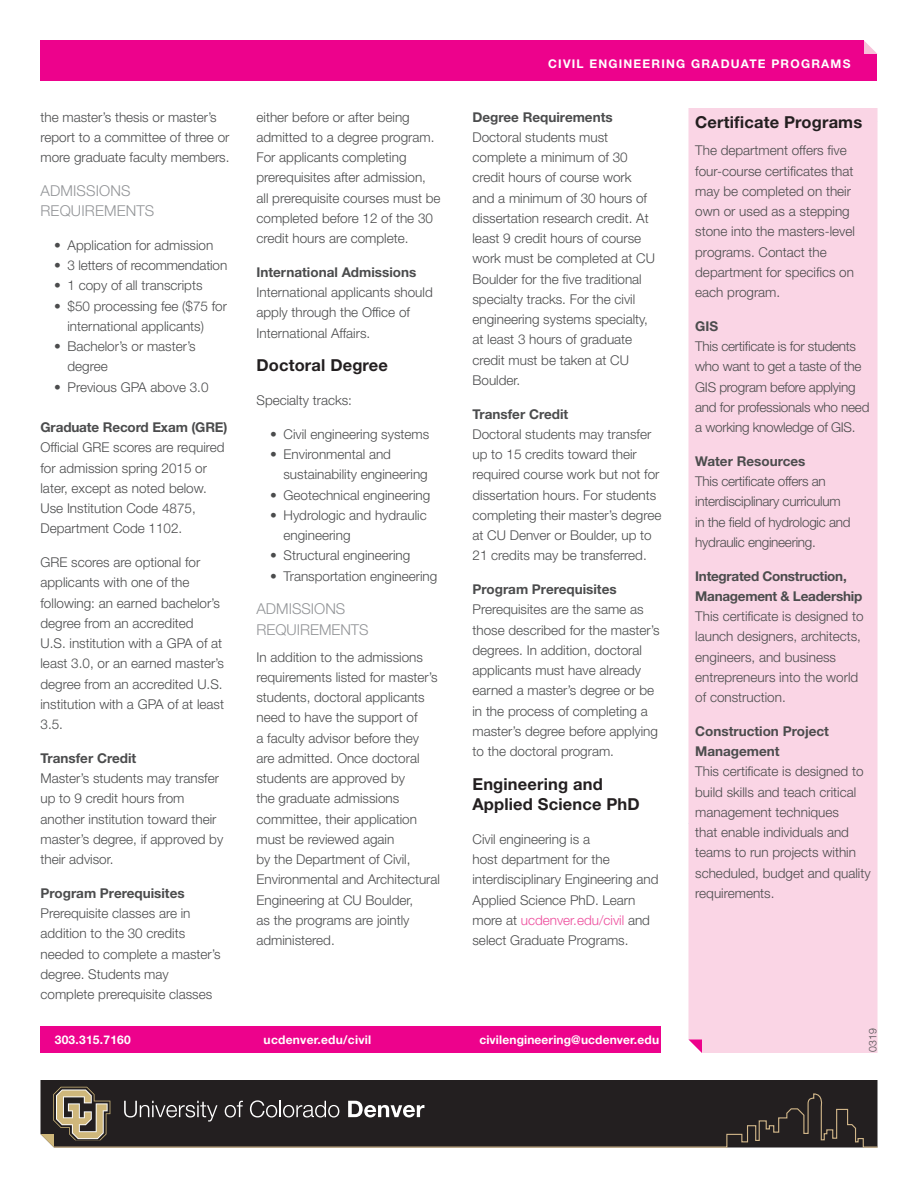
<style>
.page{position:relative;width:918px;height:1188px;background:#fff}
.page>*{position:absolute;margin:0;border:0;box-sizing:border-box;transform-origin:0 0}
.body_02{font:700 16.5px/20.2px "Helvetica Neue LT Std";letter-spacing:.01em;color:#231f20}
.body_02-2{font:300 15px/20.2px "Helvetica Neue LT Std";letter-spacing:.005em;color:#939598}
.body_02-3{font:300 13.5px/20.2px "Helvetica Neue LT Std";color:#4b4c4d}
.body_02-4{font:300 13.5px/20.2px "Helvetica Neue LT Std";letter-spacing:-.02em;color:#4b4c4d}
.body_02-5{font:700 12px "Helvetica Neue LT Std";letter-spacing:.02em;color:#fff}
.body_02-6{font:700 12px "Helvetica Neue LT Std";letter-spacing:.1em;color:#fff}
.body_03{font:300 10.5px "Helvetica Neue LT Std";color:#4b4c4d}
.s1{font-weight:700}
.s2{color:#ed4c9c}
</style>
<div class="page">
<div style="left:40px;top:1026px;width:622px;height:27px;background:#ed028c"></div>
<div style="left:40px;top:40px;width:838px;height:41px;background:#ed028c"></div>
<svg style="left:864px;top:40px;width:14px;height:14px"></svg>
<div style="left:688px;top:108px;width:190px;height:945px;background:#fad5e5"></div>
<svg style="left:688px;top:1040px;width:14px;height:13px"></svg>
<div style="left:40px;top:1080px;width:838px;height:13px;background:#231f20"></div>
<div style="left:110px;top:1093px;width:768px;height:55px;background:#231f20"></div>
<svg style="left:40px;top:1087px;width:70px;height:61px;background:#726856"></svg>
<svg style="left:124px;top:1101px;width:93px;height:21px;background:#4b4849"></svg>
<svg style="left:225px;top:1101px;width:18px;height:17px"></svg>
<svg style="left:250px;top:1100px;width:89px;height:18px;background:#545152"></svg>
<svg style="left:348px;top:1101px;width:76px;height:16px"></svg>
<p class="body_02-3" style="left:40px;top:106px;width:191px">the master’s thesis or master’s report to a committee of three or more graduate faculty members.</p>
<p class="body_02-2" style="left:40px;top:180px;width:115px">ADMISSIONS<br>REQUIREMENTS</p>
<p class="body_02-3" style="left:54px;top:235px;width:161px">• Application for admission</p>
<p class="body_02-3" style="left:54px;top:255px;width:175px">• 3 letters of recommendation</p>
<p class="body_02-3" style="left:54px;top:275px;width:150px">• 1 copy of all transcripts</p>
<p class="body_02-3" style="left:68px;top:295px;width:161px;text-indent:-14px">• $50 processing fee ($75 for international applicants)</p>
<p class="body_02-3" style="left:68px;top:336px;width:130px;text-indent:-14px">• Bachelor’s or master’s degree</p>
<p class="body_02-3" style="left:54px;top:376px;width:156px">• Previous GPA above 3.0</p>
<p class="body_02-3" style="left:40px;top:417px;width:189px"><span class="s1">Graduate Record Exam (GRE)<br></span>Official GRE scores are required for admission spring 2015 or later, except as noted below.<br>Use Institution Code 4875,<br>Department Code 1102.</p>
<p class="body_02-3" style="left:40px;top:552px;width:185px">GRE scores are optional for applicants with one of the following: an earned bachelor’s degree from an accredited<br>U.S. institution with a GPA of at least 3.0, or an earned master’s degree from an accredited U.S. institution with a GPA of at least<br>3.5.</p>
<p class="body_02-3" style="left:40px;top:748px;width:184px"><span class="s1">Transfer Credit<br></span>Master’s students may transfer up to 9 credit hours from another institution toward their master’s degree, if approved by their advisor.</p>
<p class="body_02-3" style="left:40px;top:883px;width:182px"><span class="s1">Program Prerequisites<br></span>Prerequisite classes are in addition to the 30 credits needed to complete a master’s degree. Students may complete prerequisite classes</p>
<p class="body_02-3" style="left:256px;top:106px;width:186px">either before or after being admitted to a degree program.<br>For applicants completing prerequisites after admission, all prerequisite courses must be completed before 12 of the 30 credit hours are complete.</p>
<p class="body_02-3" style="left:256px;top:262px;width:178px"><span class="s1">International Admissions<br></span>International applicants should apply through the Office of<br>International Affairs.</p>
<p class="body_02" style="left:256px;top:355px;width:133px">Doctoral Degree</p>
<p class="body_02-3" style="left:256px;top:390px;width:97px">Specialty tracks:</p>
<p class="body_02-3" style="left:270px;top:424px;width:161px">• Civil engineering systems</p>
<p class="body_02-3" style="left:284px;top:444px;width:146px;text-indent:-14px">• Environmental and sustainability engineering</p>
<p class="body_02-3" style="left:270px;top:484px;width:162px">• Geotechnical engineering</p>
<p class="body_02-3" style="left:284px;top:505px;width:145px;text-indent:-14px">• Hydrologic and hydraulic engineering</p>
<p class="body_02-3" style="left:270px;top:545px;width:142px">• Structural engineering</p>
<p class="body_02-3" style="left:270px;top:565px;width:169px">• Transportation engineering</p>
<p class="body_02-2" style="left:256px;top:598px;width:114px">ADMISSIONS<br>REQUIREMENTS</p>
<p class="body_02-3" style="left:256px;top:646px;width:185px">In addition to the admissions requirements listed for master’s students, doctoral applicants need to have the support of<br>a faculty advisor before they are admitted. Once doctoral students are approved by<br>the graduate admissions committee, their application must be reviewed again<br>by the Department of Civil,<br>Environmental and Architectural<br>Engineering at CU Boulder,<br>as the programs are jointly administered.</p>
<p class="body_02-6" style="left:548px;top:56px;width:304px">CIVIL ENGINEERING GRADUATE PROGRAMS</p>
<p class="body_02-3" style="left:472px;top:106px;width:184px"><span class="s1">Degree Requirements<br></span>Doctoral students must complete a minimum of 30 credit hours of course work and a minimum of 30 hours of dissertation research credit. At least 9 credit hours of course work must be completed at CU<br>Boulder for the five traditional specialty tracks. For the civil engineering systems specialty, at least 3 hours of graduate credit must be taken at CU<br>Boulder.</p>
<p class="body_02-3" style="left:472px;top:403px;width:190px"><span class="s1">Transfer Credit<br></span>Doctoral students may transfer up to 15 credits toward their required course work but not for dissertation hours. For students completing their master’s degree at CU Denver or Boulder, up to<br>21 credits may be transferred.</p>
<p class="body_02-3" style="left:472px;top:579px;width:189px"><span class="s1">Program Prerequisites<br></span>Prerequisites are the same as those described for the master’s degrees. In addition, doctoral applicants must have already earned a master’s degree or be in the process of completing a master’s degree before applying to the doctoral program.</p>
<p class="body_02" style="left:472px;top:773px;width:169px">Engineering and<br>Applied Science PhD</p>
<p class="body_02-3" style="left:472px;top:829px;width:188px">Civil engineering is a<br>host department for the interdisciplinary Engineering and<br>Applied Science PhD. Learn more at <span class="s2">ucdenver.edu/civil</span> and select Graduate Programs.</p>
<p class="body_02" style="left:695px;top:112px;width:169px">Certificate Programs</p>
<p class="body_02-3" style="left:695px;top:140px;width:161px">The department offers five four-course certificates that may be completed on their own or used as a stepping stone into the masters-level programs. Contact the department for specifics on each program.</p>
<p class="body_02-4" style="left:695px;top:316px;width:176px"><span class="s1">GIS<br></span>This certificate is for students who want to get a taste of the<br>GIS program before applying and for professionals who need a working knowledge of GIS.</p>
<p class="body_02-4" style="left:695px;top:451px;width:157px"><span class="s1">Water Resources<br></span>This certificate offers an interdisciplinary curriculum in the field of hydrologic and hydraulic engineering.</p>
<p class="body_02-3" style="left:695px;top:565px;width:170px"><span class="s1">Integrated Construction,<br>Management &amp; Leadership<br></span>This certificate is designed to launch designers, architects, engineers, and business entrepreneurs into the world of construction.</p>
<p class="body_02-3" style="left:695px;top:721px;width:177px"><span class="s1">Construction Project<br>Management<br></span>This certificate is designed to build skills and teach critical management techniques<br>that enable individuals and teams to run projects within scheduled, budget and quality requirements.</p>
<p class="body_02-5" style="left:55px;top:1032px;width:78px">303.315.7160</p>
<p class="body_02-5" style="left:264px;top:1032px;width:109px">ucdenver.edu/civil</p>
<p class="body_02-5" style="left:479px;top:1032px;width:181px">civilengineering@ucdenver.edu</p>
<p class="body_03" style="left:866px;top:1052px;width:25px;rotate:-90deg">0319</p>
</div>
